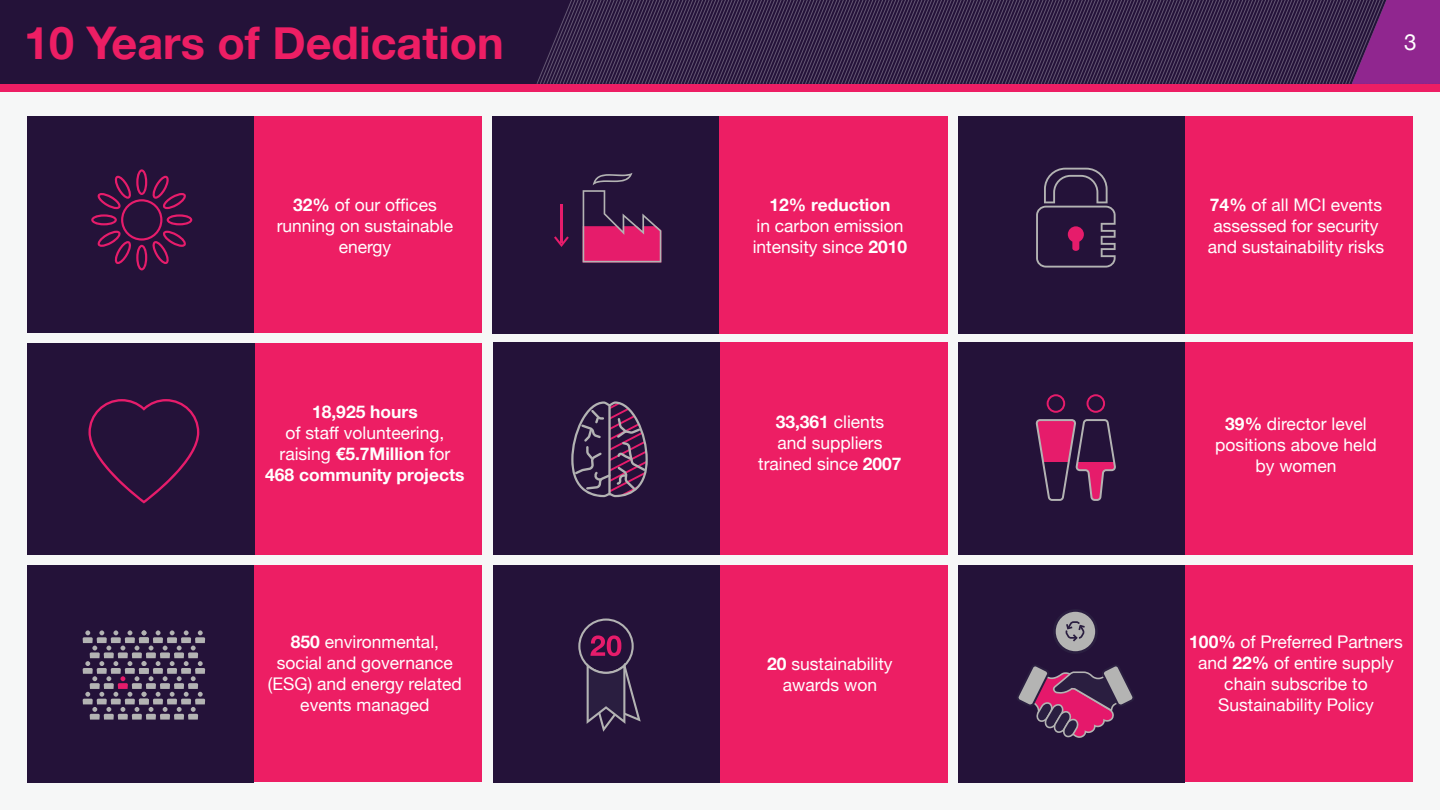
<style>
.page{position:relative;width:1440px;height:810px;background:#fff}
.page>*{position:absolute;margin:0;border:0;box-sizing:border-box;transform-origin:0 0}
.t1{font:700 45px "Helvetica Neue";color:#ed1e64}
.t2{font:22.5px "Helvetica Neue";color:#fff}
.t3{font:17.4px/20.9px "Helvetica Neue";color:#fff;text-align:center}
.t4{font:700 17.4px/20.9px "Helvetica Neue";color:#fff;text-align:center}
.s1{font-weight:700}
.s2{font-weight:400}
</style>
<div class="page">
<div style="left:0;top:92px;width:1440px;height:718px;background:#f6f7f7"></div>
<div style="left:0;top:0;width:1440px;height:84px;background:#241239"></div>
<div style="left:0;top:84px;width:1440px;height:8px;background:#ed1e64"></div>
<svg style="left:536px;top:0;width:904px;height:84px"></svg>
<div style="left:27px;top:117px;width:227px;height:216px;background:#241239"></div>
<div style="left:254px;top:117px;width:228px;height:216px;background:#ed1e64"></div>
<div style="left:254px;top:343px;width:228px;height:211px;background:#ed1e64"></div>
<div style="left:254px;top:565px;width:228px;height:217px;background:#ed1e64"></div>
<div style="left:719px;top:117px;width:228px;height:217px;background:#ed1e64"></div>
<div style="left:719px;top:343px;width:228px;height:212px;background:#ed1e64"></div>
<div style="left:719px;top:565px;width:228px;height:218px;background:#ed1e64"></div>
<div style="left:1185px;top:117px;width:228px;height:217px;background:#ed1e64"></div>
<div style="left:1185px;top:343px;width:228px;height:212px;background:#ed1e64"></div>
<div style="left:1185px;top:565px;width:228px;height:217px;background:#ed1e64"></div>
<div style="left:493px;top:117px;width:226px;height:217px;background:#241239"></div>
<div style="left:959px;top:117px;width:226px;height:217px;background:#241239"></div>
<svg style="left:1036px;top:168px;width:80px;height:100px"></svg>
<div style="left:27px;top:343px;width:227px;height:211px;background:#241239"></div>
<svg style="left:88px;top:399px;width:111px;height:105px"></svg>
<div style="left:493px;top:343px;width:226px;height:212px;background:#241239"></div>
<svg style="left:571px;top:401px;width:77px;height:96px"></svg>
<hr style="left:608px;top:404px;width:3px;height:91px;background:#b3b3b3">
<div style="left:959px;top:343px;width:226px;height:212px;background:#241239"></div>
<svg style="left:1047px;top:394px;width:18px;height:19px"></svg>
<svg style="left:1087px;top:394px;width:18px;height:19px"></svg>
<svg style="left:1036px;top:419px;width:80px;height:82px"></svg>
<div style="left:27px;top:565px;width:227px;height:218px;background:#241239"></div>
<svg style="left:83px;top:630px;width:122px;height:90px"></svg>
<div style="left:493px;top:565px;width:226px;height:218px;background:#241239"></div>
<svg style="left:578px;top:619px;width:63px;height:113px"></svg>
<div style="left:959px;top:565px;width:226px;height:218px;background:#241239"></div>
<svg style="left:1017px;top:665px;width:117px;height:73px"></svg>
<svg style="left:1054px;top:610px;width:43px;height:43px"></svg>
<hr style="left:561px;top:205px;width:2px;height:38px;background:#e61c6b">
<svg style="left:554px;top:236px;width:15px;height:11px"></svg>
<svg style="left:583px;top:173px;width:78px;height:89px"></svg>
<svg style="left:91px;top:169px;width:101px;height:101px"></svg>
<h1 class="t1" style="left:24px;top:7px;width:481px">10 Years of Dedication</h1>
<p class="t3" style="left:277px;top:195px;width:178px"><span class="s1">32%</span> of our offices running on sustainable energy</p>
<p class="t4" style="left:770px;top:195px;width:122px">12% reduction</p>
<p class="t3" style="left:753px;top:216px;width:156px;text-align:left">in carbon emission intensity since <span class="s1">2010</span></p>
<p class="t2" style="left:1404px;top:26px;width:14px">3</p>
<p class="t3" style="left:1208px;top:195px;width:178px"><span class="s1">74%</span> of all MCI events assessed for security and sustainability risks</p>
<p class="t4" style="left:312px;top:402px;width:107px">18,925 hours</p>
<p class="t4" style="left:265px;top:423px;width:201px"><span class="s2">of staff volunteering, raising</span> €5.7Million <span class="s2">for<br></span>468 community projects</p>
<p class="t3" style="left:758px;top:413px;width:145px"><span class="s1">33,361</span> clients<br>and suppliers trained since <span class="s1">2007</span></p>
<p class="t3" style="left:1215px;top:414px;width:163px"><span class="s1">39%</span> director level positions above held by women</p>
<p class="t3" style="left:268px;top:633px;width:195px"><span class="s1">850</span> environmental, social and governance (ESG) and energy related events managed</p>
<p class="t3" style="left:767px;top:654px;width:127px"><span class="s1">20</span> sustainability awards won</p>
<p class="t3" style="left:1189px;top:632px;width:215px"><span class="s1">100%</span> of Preferred Partners and <span class="s1">22%</span> of entire supply chain subscribe to<br>Sustainability Policy</p>
</div>
